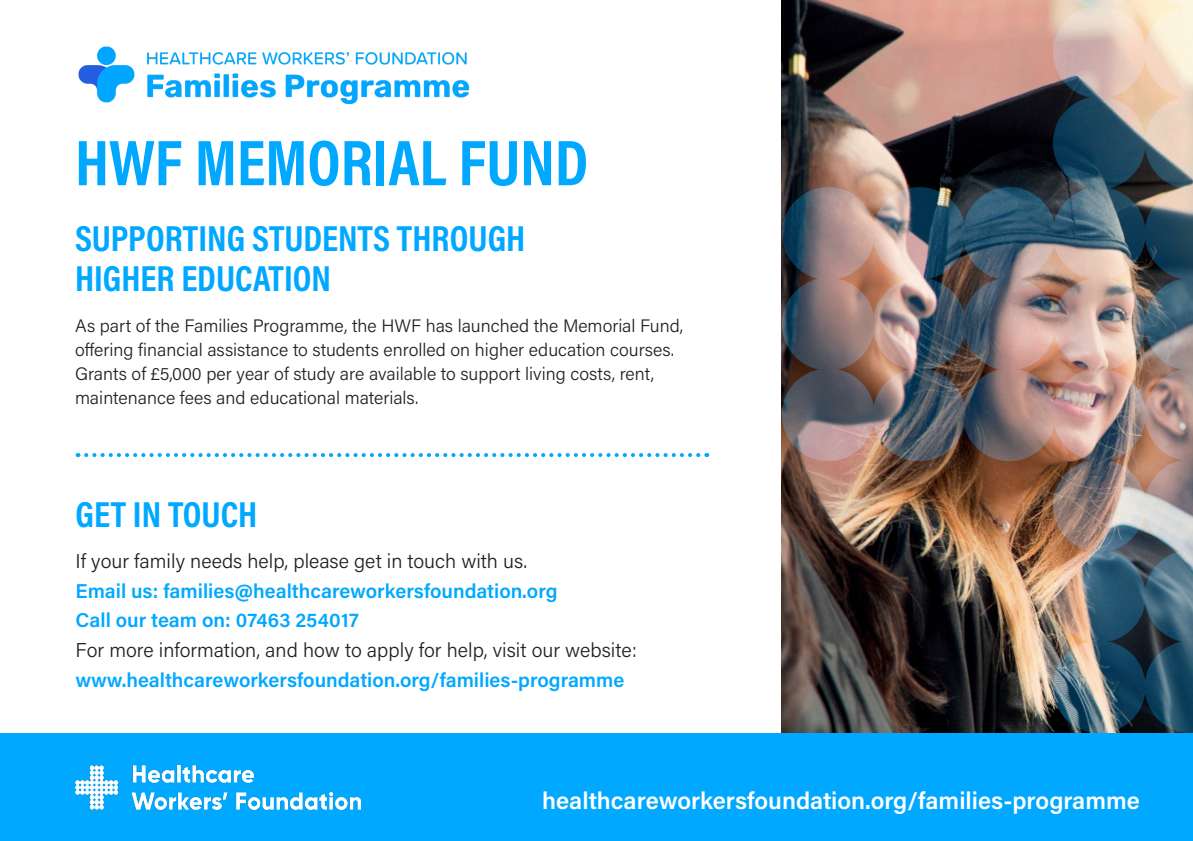
<style>
.page{position:relative;width:1193px;height:841px;background:#fff}
.page>*{position:absolute;margin:0;border:0;box-sizing:border-box;transform-origin:0 0}
.t1{font:700 65px "Acumin Pro Cond";color:#00a8ff}
.t2{font:700 36.4px/40px "Acumin Pro Cond";color:#00a8ff}
.t3{font:600 24px "Acumin Pro";color:#fff}
.t4{font:600 20px "Acumin Pro";color:#00a8ff}
.t5{font:300 20px "Acumin Pro";color:#231f20}
.t6{font:300 18px/24px "Acumin Pro";color:#231f20}
</style>
<div class="page">
<img style="left:781px;top:0;width:271px;height:733px">
<svg style="left:781px;top:187px;width:93px;height:93px;background:#83797e"></svg>
<svg style="left:781px;top:278px;width:93px;height:92px;background:#74696e"></svg>
<svg style="left:781px;top:368px;width:93px;height:93px;background:#756c73"></svg>
<img style="left:872px;top:187px;width:93px;height:93px;border-radius:50%">
<img style="left:872px;top:278px;width:93px;height:92px;border-radius:50%">
<svg style="left:872px;top:368px;width:93px;height:93px;background:#5e646c"></svg>
<svg style="left:962px;top:187px;width:93px;height:93px;background:#436378"></svg>
<svg style="left:962px;top:278px;width:93px;height:92px;background:#8d7e81"></svg>
<svg style="left:962px;top:368px;width:93px;height:93px;background:#7a6a6d"></svg>
<div style="left:0;top:733px;width:1192px;height:108px;background:#00a8ff"></div>
<img style="left:75px;top:764px;width:286px;height:45px">
<img style="left:78px;top:46px;width:392px;height:59px">
<svg style="left:78px;top:453px;width:620px;height:4px"></svg>
<img style="left:1052px;top:0;width:141px;height:733px">
<p class="t1" style="left:75px;top:120px;width:514px">HWF MEMORIAL FUND</p>
<p class="t2" style="left:75px;top:217px;width:451px">SUPPORTING STUDENTS THROUGH<br>HIGHER EDUCATION</p>
<p class="t6" style="left:75px;top:313px;width:609px">As part of the Families Programme, the HWF has launched the Memorial Fund, offering financial assistance to students enrolled on higher education courses.<br>Grants of £5,000 per year of study are available to support living costs, rent, maintenance fees and educational materials.</p>
<p class="t2" style="left:76px;top:493px;width:183px">GET IN TOUCH</p>
<p class="t5" style="left:76px;top:547px;width:453px">If your family needs help, please get in touch with us.</p>
<p class="t4" style="left:76px;top:576px;width:483px">Email us: families@healthcareworkersfoundation.org</p>
<p class="t4" style="left:76px;top:606px;width:285px">Call our team on: 07463 254017</p>
<p class="t5" style="left:76px;top:636px;width:562px">For more information, and how to apply for help, visit our website:</p>
<p class="t4" style="left:76px;top:665px;width:550px">www.healthcareworkersfoundation.org/families-programme</p>
<p class="t3" style="left:542px;top:784px;width:599px">healthcareworkersfoundation.org/families-programme</p>
</div>
